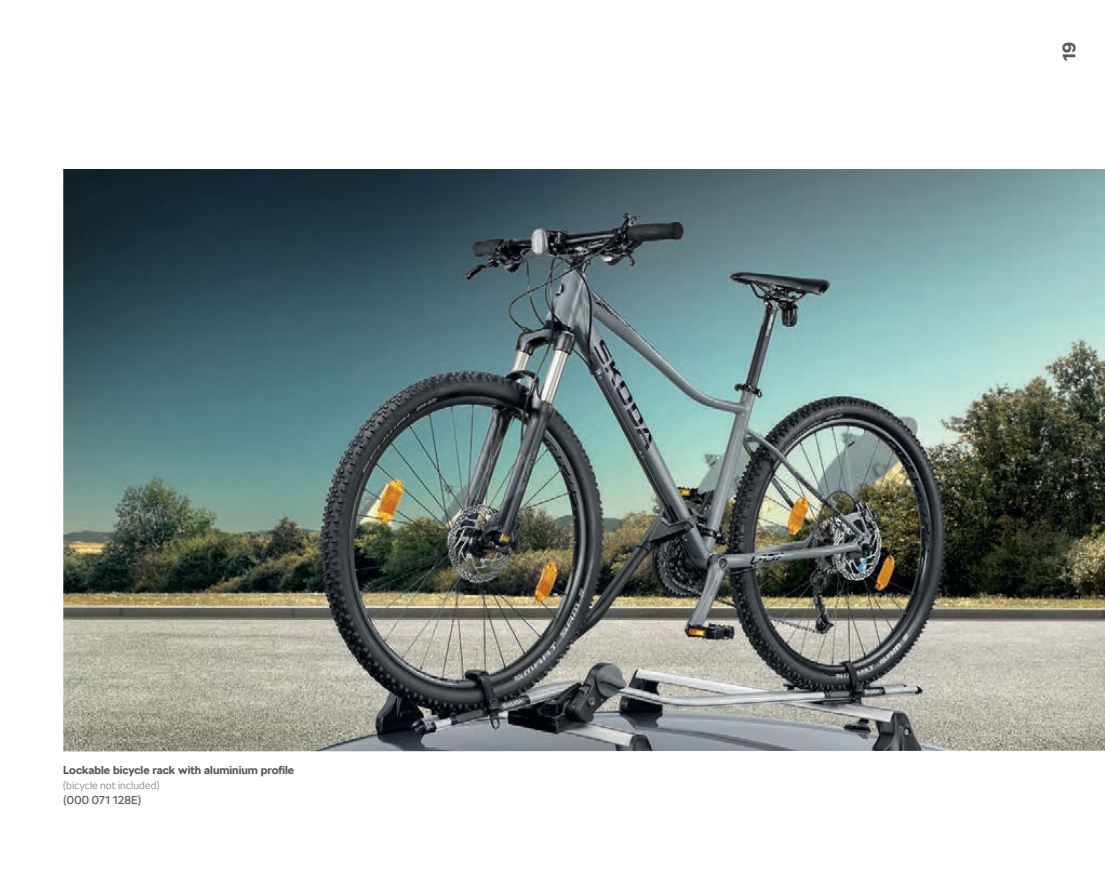
<style>
.page{position:relative;width:1105px;height:893px;background:#fff}
.page>*{position:absolute;margin:0;border:0;box-sizing:border-box;transform-origin:0 0}
.t1{font:700 18px "SKODA Next";color:#57585a}
.Popisky_bold_8{font:700 11.4px "SKODA Next";color:#57585a}
.t2{font:11.4px "SKODA Next";letter-spacing:.02em;color:#57585a}
.t3{font:300 10.5px "SKODA Next";letter-spacing:.015em;color:#808285}
</style>
<div class="page">
<img style="left:63px;top:169px;width:1042px;height:582px">
<p class="Popisky_bold_8" style="left:63px;top:763px;width:233px">Lockable bicycle rack with aluminium profile</p>
<p class="t3" style="left:63px;top:779px;width:98px">(bicycle not included)</p>
<p class="t2" style="left:63px;top:793px;width:80px">(000 071 128E)</p>
<h1 class="t1" style="left:1058px;top:61px;width:20px;rotate:-90deg">19</h1>
</div>
